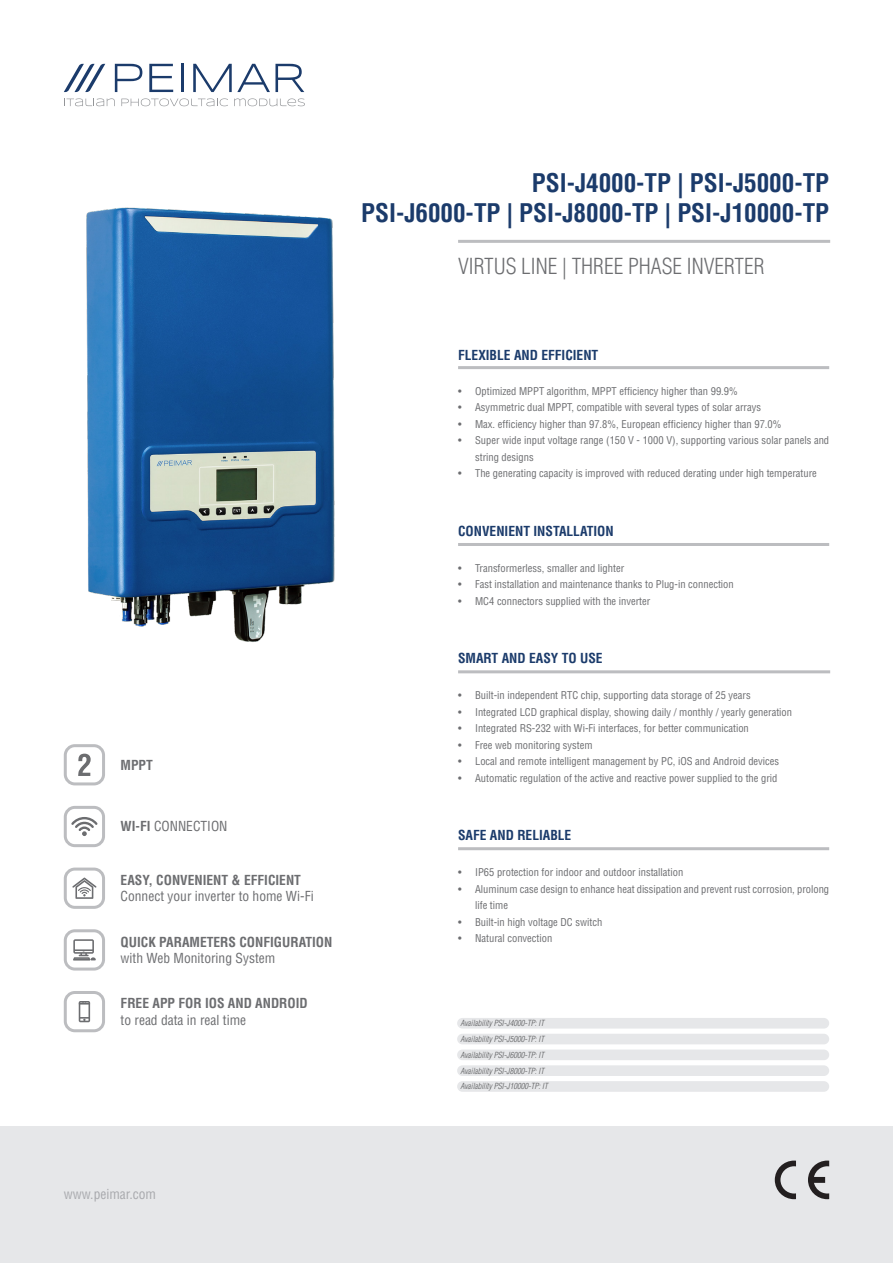
<style>
.page{position:relative;width:893px;height:1263px;background:#fff}
.page>*{position:absolute;margin:0;border:0;box-sizing:border-box;transform-origin:0 0}
.t1{font:700 condensed 25.05px "Helvetica LT Std";color:#1b3b6b}
.t2{font:300 condensed 21.6px "Helvetica LT Std";color:#6c6d70}
.t3{font:condensed 13.5px "Helvetica LT Std";color:#6c6d70}
.t4{font:700 condensed 13.5px "Helvetica LT Std";color:#6c6d70}
.t5{font:700 condensed 13.5px "Helvetica LT Std";color:#1b3b6b}
.t6{font:condensed 13.5px "Helvetica LT Std";color:#a8a9ad}
.t7{font:condensed 10.5px/16.5px "Helvetica LT Std";color:#6c6d70}
.t8{font:italic 300 condensed 8.25px "Helvetica LT Std";color:#57585a}
.s1{font-weight:700}
</style>
<div class="page">
<svg style="left:115px;top:64px;width:27px;height:28px"></svg>
<svg style="left:149px;top:64px;width:24px;height:28px"></svg>
<hr style="left:181px;top:64px;width:3px;height:28px;background:#1b3b6b">
<svg style="left:193px;top:64px;width:111px;height:28px"></svg>
<svg style="left:64px;top:64px;width:41px;height:28px"></svg>
<svg style="left:64px;top:98px;width:51px;height:8px"></svg>
<svg style="left:121px;top:98px;width:107px;height:8px"></svg>
<svg style="left:234px;top:98px;width:71px;height:8px"></svg>
<hr style="left:458px;top:240px;width:372px;height:3px;background:#bcbdc0">
<img style="left:86px;top:207px;width:249px;height:435px">
<hr style="left:458px;top:366px;width:371px;height:3px;background:#bcbdc0">
<hr style="left:458px;top:543px;width:371px;height:3px;background:#bcbdc0">
<hr style="left:458px;top:670px;width:372px;height:3px;background:#bcbdc0">
<hr style="left:458px;top:847px;width:371px;height:3px;background:#bcbdc0">
<div style="left:64px;top:806px;width:41px;height:41px;border:3px solid #bcbdc0;border-radius:10px"></div>
<svg style="left:71px;top:817px;width:27px;height:19px"></svg>
<div style="left:64px;top:744px;width:41px;height:41px;border:3px solid #bcbdc0;border-radius:10px"></div>
<svg style="left:78px;top:753px;width:13px;height:23px"></svg>
<div style="left:64px;top:867px;width:41px;height:42px;border:3px solid #bcbdc0;border-radius:10px"></div>
<svg style="left:72px;top:877px;width:25px;height:22px"></svg>
<div style="left:64px;top:929px;width:41px;height:41px;border:3px solid #bcbdc0;border-radius:10px"></div>
<svg style="left:73px;top:939px;width:23px;height:21px"></svg>
<div style="left:64px;top:991px;width:41px;height:41px;border:3px solid #bcbdc0;border-radius:10px"></div>
<svg style="left:79px;top:1001px;width:11px;height:21px"></svg>
<div style="left:0;top:1126px;width:893px;height:137px;background:#e6e7e9"></div>
<svg style="left:775px;top:1160px;width:21px;height:39px"></svg>
<svg style="left:808px;top:1160px;width:21px;height:39px"></svg>
<div style="left:457px;top:1065px;width:372px;height:11px;background:#e6e7e9;border-radius:5px"></div>
<div style="left:457px;top:1081px;width:372px;height:11px;background:#e6e7e9;border-radius:5px"></div>
<div style="left:457px;top:1049px;width:372px;height:11px;background:#e6e7e9;border-radius:5px"></div>
<div style="left:457px;top:1034px;width:372px;height:10px;background:#e6e7e9;border-radius:5px"></div>
<div style="left:457px;top:1018px;width:372px;height:10px;background:#e6e7e9;border-radius:5px"></div>
<p class="t4" style="left:121px;top:756px;width:34px">MPPT</p>
<p class="t3" style="left:121px;top:818px;width:108px"><span class="s1">WI-FI</span> CONNECTION</p>
<p class="t4" style="left:121px;top:871px;width:182px">EASY, CONVENIENT &amp; EFFICIENT</p>
<p class="t3" style="left:121px;top:888px;width:195px">Connect your inverter to home Wi-Fi</p>
<p class="t4" style="left:121px;top:933px;width:213px">QUICK PARAMETERS CONFIGURATION</p>
<p class="t3" style="left:121px;top:949px;width:156px">with Web Monitoring System</p>
<p class="t4" style="left:121px;top:995px;width:189px">FREE APP FOR IOS AND ANDROID</p>
<p class="t3" style="left:121px;top:1011px;width:127px">to read data in real time</p>
<p class="t1" style="left:532px;top:167px;width:299px">PSI-J4000-TP | PSI-J5000-TP</p>
<p class="t1" style="left:361px;top:198px;width:469px">PSI-J6000-TP | PSI-J8000-TP | PSI-J10000-TP</p>
<p class="t2" style="left:458px;top:253px;width:308px">VIRTUS LINE | THREE PHASE INVERTER</p>
<p class="t5" style="left:458px;top:346px;width:142px">FLEXIBLE AND EFFICIENT</p>
<p class="t7" style="left:458px;top:383px;width:281px">• Optimized MPPT algorithm, MPPT efficiency higher than 99.9%</p>
<p class="t7" style="left:458px;top:399px;width:304px">• Asymmetric dual MPPT, compatible with several types of solar arrays</p>
<p class="t7" style="left:458px;top:416px;width:325px">• Max. efficiency higher than 97.8%, European efficiency higher than 97.0%</p>
<p class="t7" style="left:475px;top:432px;width:356px;text-indent:-17px">• Super wide input voltage range (150 V - 1000 V), supporting various solar panels and string designs</p>
<p class="t7" style="left:458px;top:465px;width:360px">• The generating capacity is improved with reduced derating under high temperature</p>
<p class="t5" style="left:458px;top:523px;width:157px">CONVENIENT INSTALLATION</p>
<p class="t7" style="left:458px;top:560px;width:168px">• Transformerless, smaller and lighter</p>
<p class="t7" style="left:458px;top:576px;width:277px">• Fast installation and maintenance thanks to Plug-in connection</p>
<p class="t7" style="left:458px;top:593px;width:194px">• MC4 connectors supplied with the inverter</p>
<p class="t5" style="left:458px;top:649px;width:146px">SMART AND EASY TO USE</p>
<p class="t7" style="left:458px;top:687px;width:294px">• Built-in independent RTC chip, supporting data storage of 25 years</p>
<p class="t7" style="left:458px;top:703px;width:335px">• Integrated LCD graphical display, showing daily / monthly / yearly generation</p>
<p class="t7" style="left:458px;top:720px;width:292px">• Integrated RS-232 with Wi-Fi interfaces, for better communication</p>
<p class="t7" style="left:458px;top:736px;width:136px">• Free web monitoring system</p>
<p class="t7" style="left:458px;top:753px;width:323px">• Local and remote intelligent management by PC, iOS and Android devices</p>
<p class="t7" style="left:458px;top:769px;width:321px">• Automatic regulation of the active and reactive power supplied to the grid</p>
<p class="t5" style="left:458px;top:826px;width:115px">SAFE AND RELIABLE</p>
<p class="t7" style="left:458px;top:864px;width:227px">• IP65 protection for indoor and outdoor installation</p>
<p class="t7" style="left:475px;top:880px;width:356px;text-indent:-17px">• Aluminum case design to enhance heat dissipation and prevent rust corrosion, prolong life time</p>
<p class="t7" style="left:458px;top:913px;width:146px">• Built-in high voltage DC switch</p>
<p class="t7" style="left:458px;top:930px;width:96px">• Natural convection</p>
<p class="t8" style="left:460px;top:1018px;width:85px">Availability PSI-J4000-TP: IT</p>
<p class="t8" style="left:460px;top:1034px;width:85px">Availability PSI-J5000-TP: IT</p>
<p class="t8" style="left:460px;top:1050px;width:85px">Availability PSI-J6000-TP: IT</p>
<p class="t8" style="left:460px;top:1065px;width:85px">Availability PSI-J8000-TP: IT</p>
<p class="t8" style="left:460px;top:1081px;width:89px">Availability PSI-J10000-TP: IT</p>
<p class="t6" style="left:64px;top:1186px;width:94px">www.peimar.com</p>
</div>
